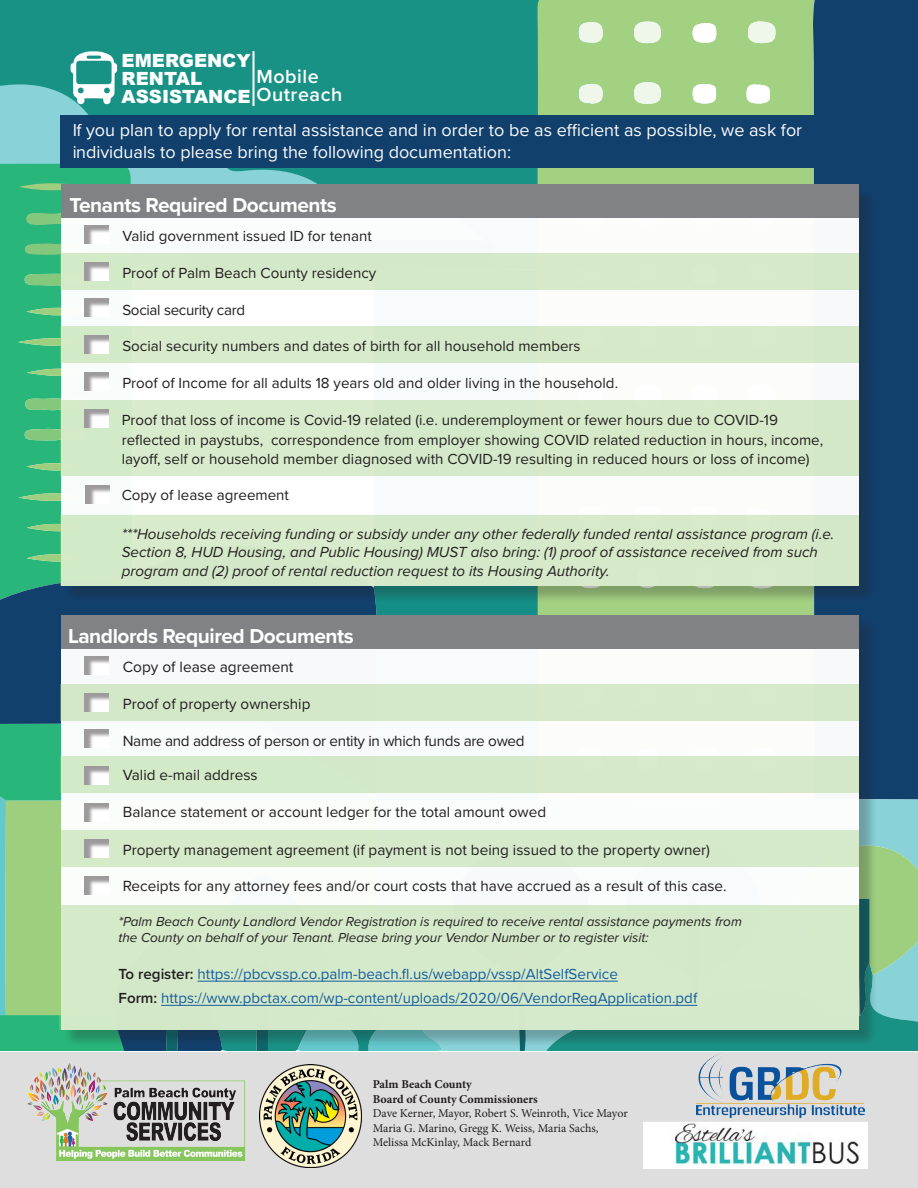
<style>
.page{position:relative;width:918px;height:1188px;background:#fff}
.page>*{position:absolute;margin:0;border:0;box-sizing:border-box;transform-origin:0 0}
.t1{font:700 20.85px "Proxima Nova";letter-spacing:-.02em;color:#fff}
.t2{font:600 19.65px "Proxima Nova";letter-spacing:.03em;color:#fff}
.t3{font:900 18.15px "Arial";color:#fff}
.t4{font:18px/21.6px "Proxima Nova";color:#fff}
.t5{font:15.45px "Proxima Nova";color:#231f20}
.t6{font:15.3px "Proxima Nova";color:#231f20}
.t7{font:15.3px "Proxima Nova";letter-spacing:-.02em;color:#231f20}
.t8{font:15.15px/19.5px "Proxima Nova";color:#231f20}
.t9{font:italic 15.15px/18.1px "Proxima Nova";color:#231f20}
.t10{font:15.15px "Proxima Nova";color:#175d9e}
.t11{font:15.15px "Proxima Nova";letter-spacing:-.02em;color:#231f20}
.t12{font:italic 13.5px/16.2px "Proxima Nova";color:#231f20}
.t13{font:12px "Minion Pro";letter-spacing:-.005em;color:#231f20}
.t14{font:700 12px "Minion Pro";color:#231f20}
.s1{font-weight:600;color:#231f20}
</style>
<div class="page">
<div style="left:0;top:0;width:590px;height:269px;background:#199286"></div>
<div style="left:537px;top:0;width:274px;height:615px;background:#a3d182"></div>
<div style="left:811px;top:0;width:107px;height:723px;background:#12406d"></div>
<svg style="left:0;top:65px;width:317px;height:119px"></svg>
<svg style="left:634px;top:82px;width:27px;height:22px"></svg>
<svg style="left:748px;top:21px;width:28px;height:23px"></svg>
<svg style="left:634px;top:21px;width:27px;height:22px"></svg>
<div style="left:578px;top:22px;width:25px;height:21px;background:#eff7ea;border-radius:50%"></div>
<svg style="left:693px;top:23px;width:24px;height:20px"></svg>
<svg style="left:578px;top:83px;width:25px;height:21px"></svg>
<svg style="left:692px;top:83px;width:27px;height:21px"></svg>
<svg style="left:745px;top:84px;width:26px;height:20px"></svg>
<div style="left:0;top:163px;width:132px;height:380px;background:#28b67b"></div>
<svg style="left:0;top:543px;width:380px;height:180px;background:#16556f"></svg>
<svg style="left:0;top:723px;width:918px;height:328px;background:#69b88d"></svg>
<svg style="left:24px;top:273px;width:36px;height:15px"></svg>
<svg style="left:26px;top:208px;width:35px;height:21px"></svg>
<svg style="left:25px;top:393px;width:36px;height:21px"></svg>
<svg style="left:24px;top:239px;width:37px;height:21px"></svg>
<svg style="left:24px;top:424px;width:36px;height:21px"></svg>
<svg style="left:19px;top:491px;width:42px;height:12px"></svg>
<svg style="left:26px;top:307px;width:35px;height:11px"></svg>
<svg style="left:18px;top:337px;width:42px;height:10px"></svg>
<svg style="left:27px;top:367px;width:34px;height:12px"></svg>
<svg style="left:27px;top:462px;width:33px;height:10px"></svg>
<svg style="left:18px;top:181px;width:67px;height:11px"></svg>
<svg style="left:27px;top:552px;width:34px;height:12px"></svg>
<svg style="left:27px;top:522px;width:34px;height:12px"></svg>
<div style="left:60px;top:115px;width:798px;height:53px;background:#12406d"></div>
<hr style="left:252px;top:51px;width:3px;height:55px;background:#fff">
<svg style="left:71px;top:51px;width:46px;height:54px"></svg>
<div style="left:0;top:1052px;width:918px;height:136px;background:#dededf"></div>
<div style="left:63px;top:618px;width:814px;height:430px;background:#231f20;opacity:.29"></div>
<div style="left:61px;top:615px;width:798px;height:414px;background:#fff"></div>
<div style="left:61px;top:685px;width:798px;height:36px;background:#d3e9c9"></div>
<div style="left:61px;top:757px;width:798px;height:36px;background:#d3eac9"></div>
<div style="left:61px;top:831px;width:798px;height:36px;background:#d5eaca"></div>
<div style="left:61px;top:615px;width:798px;height:34px;background:#808285"></div>
<div style="left:83px;top:654px;width:27px;height:21px;background:#231f20;opacity:.45"></div>
<div style="left:83px;top:764px;width:27px;height:21px;background:#231f20;opacity:.45"></div>
<div style="left:83px;top:691px;width:27px;height:21px;background:#231f20;opacity:.45"></div>
<div style="left:83px;top:801px;width:27px;height:21px;background:#231f20;opacity:.45"></div>
<div style="left:83px;top:727px;width:27px;height:21px;background:#231f20;opacity:.45"></div>
<div style="left:79px;top:833px;width:37px;height:27px;background:#231f20;opacity:.45"></div>
<div style="left:79px;top:870px;width:37px;height:27px;background:#231f20;opacity:.45"></div>
<div style="left:59px;top:905px;width:800px;height:124px;background:#d5eac9"></div>
<hr style="left:198px;top:981px;width:420px;height:1px;background:#175d9e">
<hr style="left:161px;top:1005px;width:536px;height:1px;background:#175d9e">
<div style="left:63px;top:187px;width:814px;height:418px;background:#231f20;opacity:.29"></div>
<div style="left:61px;top:184px;width:798px;height:402px;background:#fff"></div>
<div style="left:60px;top:254px;width:799px;height:36px;background:#d6eac9"></div>
<div style="left:60px;top:326px;width:799px;height:36px;background:#d6eac9"></div>
<div style="left:60px;top:400px;width:799px;height:75px;background:#d6eac9"></div>
<div style="left:61px;top:184px;width:798px;height:34px;background:#808285"></div>
<div style="left:83px;top:223px;width:27px;height:21px;background:#231f20;opacity:.45"></div>
<div style="left:83px;top:333px;width:27px;height:21px;background:#231f20;opacity:.45"></div>
<div style="left:83px;top:260px;width:27px;height:21px;background:#231f20;opacity:.45"></div>
<div style="left:83px;top:370px;width:27px;height:21px;background:#231f20;opacity:.45"></div>
<div style="left:83px;top:297px;width:27px;height:21px;background:#231f20;opacity:.45"></div>
<div style="left:79px;top:402px;width:37px;height:27px;background:#231f20;opacity:.45"></div>
<div style="left:85px;top:483px;width:27px;height:21px;background:#231f20;opacity:.45"></div>
<div style="left:61px;top:516px;width:798px;height:70px;background:#d6eac9"></div>
<img style="left:27px;top:1064px;width:219px;height:97px">
<img style="left:259px;top:1065px;width:103px;height:102px">
<img style="left:696px;top:1053px;width:169px;height:64px">
<img style="left:644px;top:1122px;width:223px;height:46px">
<p class="t3" style="left:122px;top:47px;width:131px">EMERGENCY</p>
<p class="t3" style="left:122px;top:65px;width:82px">RENTAL</p>
<p class="t3" style="left:122px;top:83px;width:131px">ASSISTANCE</p>
<p class="t2" style="left:256px;top:62px;width:64px">Mobile</p>
<p class="t2" style="left:256px;top:80px;width:87px">Outreach</p>
<p class="t4" style="left:72px;top:119px;width:732px">If you plan to apply for rental assistance and in order to be as efficient as possible, we ask for individuals to please bring the following documentation:</p>
<p class="t1" style="left:69px;top:189px;width:269px">Tenants Required Documents</p>
<p class="t8" style="left:122px;top:225px;width:251px">Valid government issued ID for tenant</p>
<p class="t8" style="left:122px;top:263px;width:255px">Proof of Palm Beach County residency</p>
<p class="t11" style="left:122px;top:298px;width:124px">Social security card</p>
<p class="t8" style="left:122px;top:336px;width:460px">Social security numbers and dates of birth for all household members</p>
<p class="t8" style="left:122px;top:373px;width:497px">Proof of Income for all adults 18 years old and older living in the household.</p>
<p class="t8" style="left:122px;top:410px;width:703px">Proof that loss of income is Covid-19 related (i.e. underemployment or fewer hours due to COVID-19 reflected in paystubs, correspondence from employer showing COVID related reduction in hours, income, layoff, self or household member diagnosed with COVID-19 resulting in reduced hours or loss of income)</p>
<p class="t8" style="left:122px;top:485px;width:169px">Copy of lease agreement</p>
<p class="t9" style="left:122px;top:524px;width:714px">***Households receiving funding or subsidy under any other federally funded rental assistance program (i.e.<br>Section 8, HUD Housing, and Public Housing) MUST also bring: (1) proof of assistance received from such program and (2) proof of rental reduction request to its Housing Authority.</p>
<p class="t1" style="left:68px;top:620px;width:287px">Landlords Required Documents</p>
<p class="t5" style="left:123px;top:655px;width:172px">Copy of lease agreement</p>
<p class="t6" style="left:123px;top:692px;width:189px">Proof of property ownership</p>
<p class="t7" style="left:123px;top:729px;width:403px">Name and address of person or entity in which funds are owed</p>
<p class="t6" style="left:123px;top:763px;width:136px">Valid e-mail address</p>
<p class="t6" style="left:123px;top:801px;width:425px">Balance statement or account ledger for the total amount owed</p>
<p class="t6" style="left:123px;top:838px;width:589px">Property management agreement (if payment is not being issued to the property owner)</p>
<p class="t6" style="left:123px;top:875px;width:605px">Receipts for any attorney fees and/or court costs that have accrued as a result of this case.</p>
<p class="t12" style="left:118px;top:913px;width:625px">*Palm Beach County Landlord Vendor Registration is required to receive rental assistance payments from the County on behalf of your Tenant. Please bring your Vendor Number or to register visit:</p>
<p class="t10" style="left:118px;top:962px;width:501px"><span class="s1">To register:</span> https://pbcvssp.co.palm-beach.fl.us/webapp/vssp/AltSelfService</p>
<p class="t10" style="left:118px;top:987px;width:580px"><span class="s1">Form:</span> https://www.pbctax.com/wp-content/uploads/2020/06/VendorRegApplication.pdf</p>
<p class="t14" style="left:373px;top:1076px;width:101px">Palm Beach County</p>
<p class="t14" style="left:373px;top:1090px;width:167px">Board of County Commissioners</p>
<p class="t13" style="left:373px;top:1105px;width:257px">Dave Kerner, Mayor, Robert S. Weinroth, Vice Mayor</p>
<p class="t13" style="left:373px;top:1120px;width:227px">Maria G. Marino, Gregg K. Weiss, Maria Sachs,</p>
<p class="t13" style="left:373px;top:1134px;width:160px">Melissa McKinlay, Mack Bernard</p>
</div>
